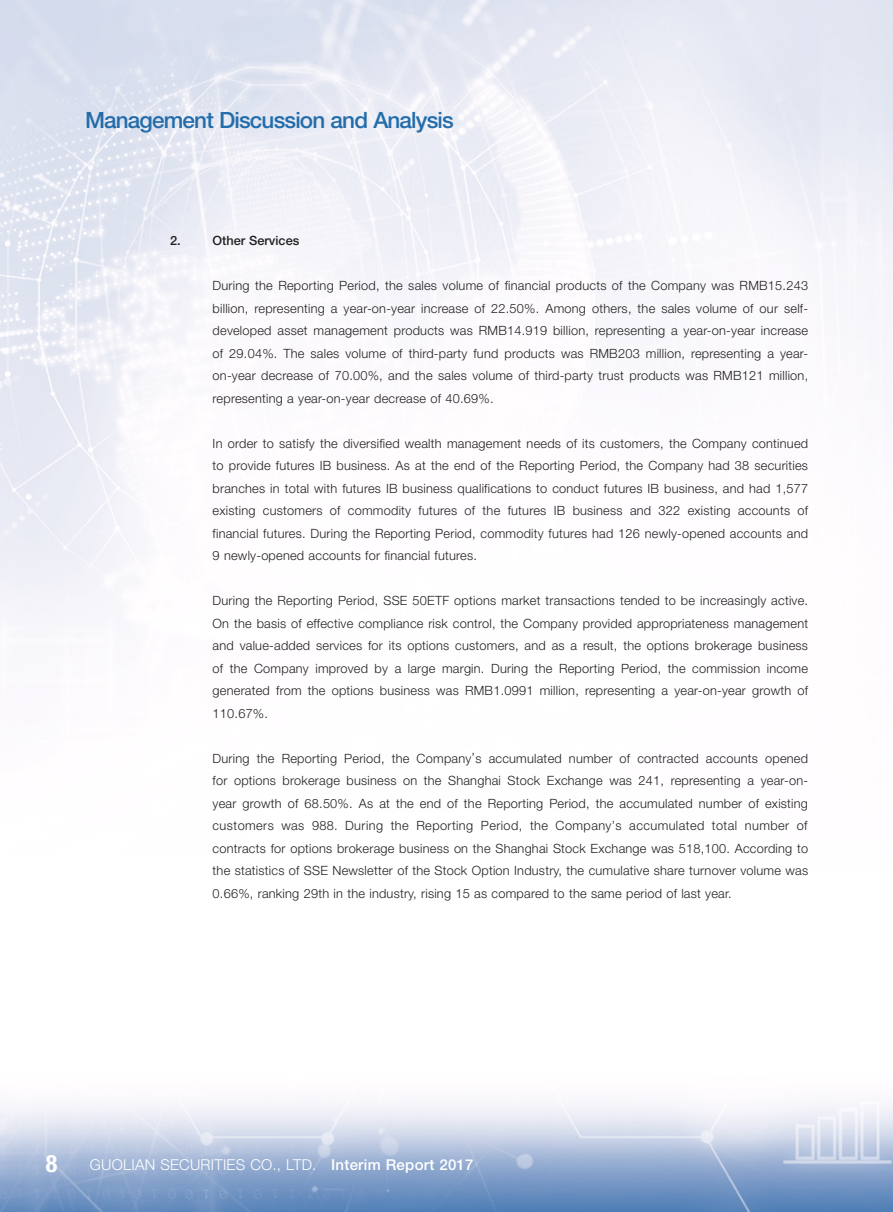
<style>
.page{position:relative;width:893px;height:1212px;background:#fff}
.page>*{position:absolute;margin:0;border:0;box-sizing:border-box;transform-origin:0 0}
.t1{font:700 condensed 24px "Helvetica Neue LT Std";color:#fff}
.t2{font:500 22.5px "Helvetica Neue LT Std";letter-spacing:-.035em;color:#246daa}
.t3{font:300 15px "Helvetica Neue LT Std";letter-spacing:.015em;color:#fff}
.Body_Text{font:300 12.75px/22.5px "Helvetica Neue LT Std";letter-spacing:.02em;color:#231f20;text-align:justify}
.Heading_3{font:500 12.75px "Helvetica Neue LT Std";color:#231f20}
.s1{font-weight:500}
</style>
<div class="page">
<img style="left:0;top:0;width:893px;height:1212px">
<h2 class="t2" style="left:85px;top:106px;width:370px">Management Discussion and Analysis</h2>
<p class="Heading_3" style="left:170px;top:233px;width:12px">2.</p>
<p class="Heading_3" style="left:213px;top:233px;width:88px">Other Services</p>
<p class="Body_Text" style="left:213px;top:274px;width:597px">During the Reporting Period, the sales volume of financial products of the Company was RMB15.243 billion, representing a year-on-year increase of 22.50%. Among others, the sales volume of our self&shy;developed asset management products was RMB14.919 billion, representing a year-on-year increase of 29.04%. The sales volume of third-party fund products was RMB203 million, representing a year&shy;on-year decrease of 70.00%, and the sales volume of third-party trust products was RMB121 million, representing a year-on-year decrease of 40.69%.</p>
<p class="Body_Text" style="left:213px;top:432px;width:597px">In order to satisfy the diversified wealth management needs of its customers, the Company continued to provide futures IB business. As at the end of the Reporting Period, the Company had 38 securities branches in total with futures IB business qualifications to conduct futures IB business, and had 1,577 existing customers of commodity futures of the futures IB business and 322 existing accounts of financial futures. During the Reporting Period, commodity futures had 126 newly-opened accounts and 9 newly-opened accounts for financial futures.</p>
<p class="Body_Text" style="left:213px;top:589px;width:597px">During the Reporting Period, SSE 50ETF options market transactions tended to be increasingly active.<br>On the basis of effective compliance risk control, the Company provided appropriateness management and value-added services for its options customers, and as a result, the options brokerage business of the Company improved by a large margin. During the Reporting Period, the commission income generated from the options business was RMB1.0991 million, representing a year-on-year growth of 110.67%.</p>
<p class="Body_Text" style="left:213px;top:747px;width:597px">During the Reporting Period, the Company’s accumulated number of contracted accounts opened for options brokerage business on the Shanghai Stock Exchange was 241, representing a year-on&shy;year growth of 68.50%. As at the end of the Reporting Period, the accumulated number of existing customers was 988. During the Reporting Period, the Company’s accumulated total number of contracts for options brokerage business on the Shanghai Stock Exchange was 518,100. According to the statistics of SSE Newsletter of the Stock Option Industry, the cumulative share turnover volume was 0.66%, ranking 29th in the industry, rising 15 as compared to the same period of last year.</p>
<h1 class="t1" style="left:46px;top:1149px;width:13px">8</h1>
<p class="t3" style="left:90px;top:1155px;width:385px">GUOLIAN SECURITIES CO., LTD. <span class="s1">Interim Report 2017</span></p>
</div>
